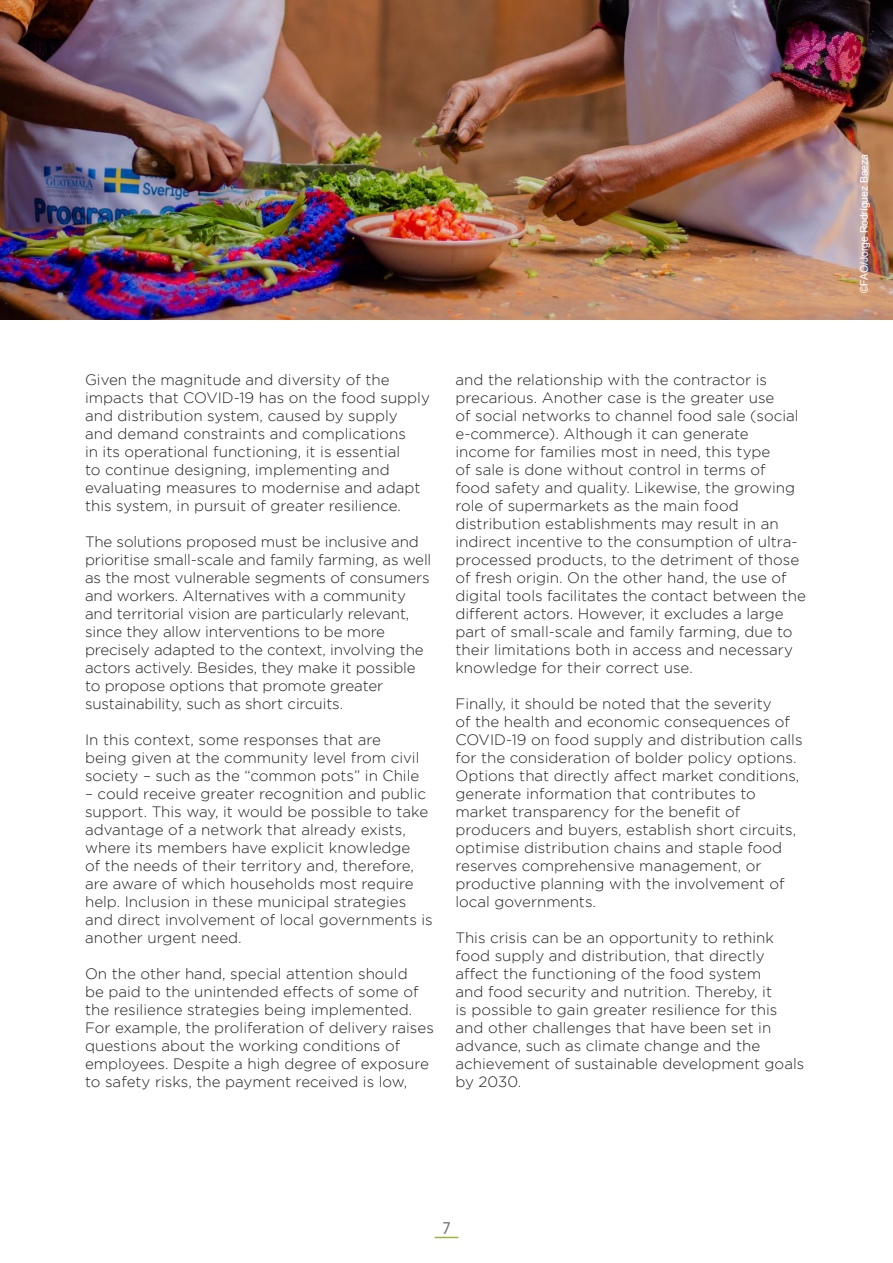
<style>
.page{position:relative;width:893px;height:1263px;background:#fff}
.page>*{position:absolute;margin:0;border:0;box-sizing:border-box;transform-origin:0 0}
.t1{font:18px "Scala Sans Regular LF";color:#7f7774}
.t2{font:300 15px/18px "Gotham";color:#231f20}
.TEXTO_CENTRAL{font:10.5px "Arial";letter-spacing:-.01em;color:#fff}
</style>
<div class="page">
<svg style="left:435px;top:1237px;width:23px;height:1px"></svg>
<img style="left:0;top:0;width:893px;height:320px">
<p class="t2" style="left:85px;top:371px;width:346px">Given the magnitude and diversity of the impacts that COVID-19 has on the food supply and distribution system, caused by supply<br>and demand constraints and complications<br>in its operational functioning, it is essential<br>to continue designing, implementing and evaluating measures to modernise and adapt this system, in pursuit of greater resilience.</p>
<p class="t2" style="left:85px;top:533px;width:348px">The solutions proposed must be inclusive and prioritise small-scale and family farming, as well as the most vulnerable segments of consumers and workers. Alternatives with a community and territorial vision are particularly relevant, since they allow interventions to be more precisely adapted to the context, involving the actors actively. Besides, they make it possible to propose options that promote greater sustainability, such as short circuits.</p>
<p class="t2" style="left:85px;top:731px;width:336px">In this context, some responses that are being given at the community level from civil society – such as the “common pots” in Chile</p>
<p class="t2" style="left:85px;top:785px;width:349px">– could receive greater recognition and public support. This way, it would be possible to take advantage of a network that already exists, where its members have explicit knowledge<br>of the needs of their territory and, therefore, are aware of which households most require help. Inclusion in these municipal strategies and direct involvement of local governments is another urgent need.</p>
<p class="t2" style="left:85px;top:965px;width:350px">On the other hand, special attention should<br>be paid to the unintended effects of some of the resilience strategies being implemented.<br>For example, the proliferation of delivery raises questions about the working conditions of employees. Despite a high degree of exposure to safety risks, the payment received is low,</p>
<p class="t2" style="left:455px;top:371px;width:320px">and the relationship with the contractor is precarious. Another case is the greater use</p>
<p class="t2" style="left:455px;top:407px;width:352px">of social networks to channel food sale (social e-commerce). Although it can generate income for families most in need, this type<br>of sale is done without control in terms of<br>food safety and quality. Likewise, the growing role of supermarkets as the main food distribution establishments may result in an indirect incentive to the consumption of ultra&shy;processed products, to the detriment of those of fresh origin. On the other hand, the use of digital tools facilitates the contact between the different actors. However, it excludes a large part of small-scale and family farming, due to their limitations both in access and necessary knowledge for their correct use.</p>
<p class="t2" style="left:455px;top:695px;width:349px">Finally, it should be noted that the severity<br>of the health and economic consequences of COVID-19 on food supply and distribution calls for the consideration of bolder policy options.<br>Options that directly affect market conditions, generate information that contributes to market transparency for the benefit of producers and buyers, establish short circuits, optimise distribution chains and staple food reserves comprehensive management, or productive planning with the involvement of local governments.</p>
<p class="t2" style="left:455px;top:929px;width:350px">This crisis can be an opportunity to rethink food supply and distribution, that directly affect the functioning of the food system<br>and food security and nutrition. Thereby, it<br>is possible to gain greater resilience for this and other challenges that have been set in advance, such as climate change and the achievement of sustainable development goals by 2030.</p>
<p class="t1" style="left:442px;top:1218px;width:10px">7</p>
<p class="TEXTO_CENTRAL" style="left:857px;top:293px;width:141px;rotate:-90deg">©FAO/Jorge Rodríguez Baeza</p>
</div>
